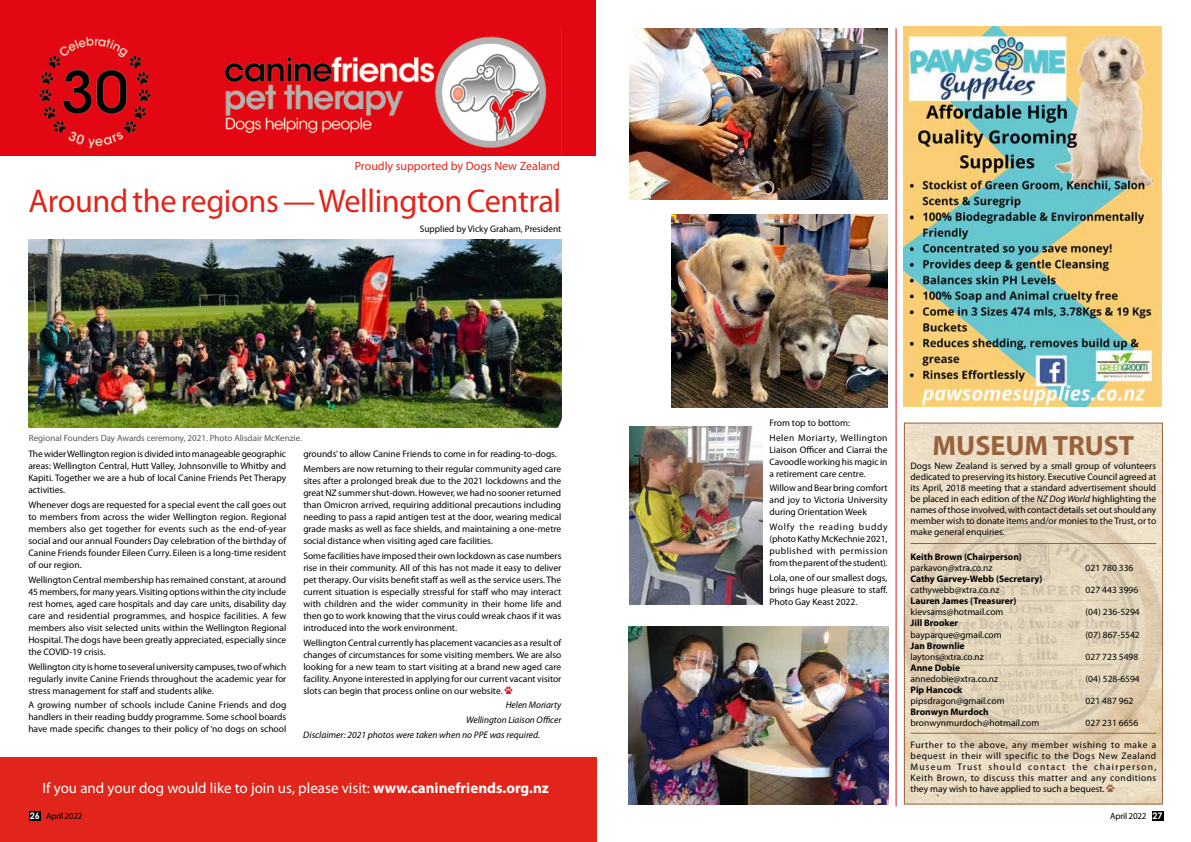
<style>
.page{position:relative;width:1191px;height:842px;background:#fff}
.page>*{position:absolute;margin:0;border:0;box-sizing:border-box;transform-origin:0 0}
.t1{font:33px "Myriad Pro";letter-spacing:-.01em;color:#e1251a}
.t2{font:700 28px "Myriad Pro";color:#98623c}
.t3{font:15px "Myriad Pro";color:#fff}
.t4{font:12px "Myriad Pro";color:#e1251a}
.t5{font:9.5px/12px "Myriad Pro";color:#000;text-align:justify}
.t6{font:700 9.5px "Myriad Pro";color:#000}
.t7{font:italic 9.5px "Myriad Pro";color:#000}
.t8{font:9.5px/14.8px "Myriad Pro";letter-spacing:.045em;color:#000}
.t9{font:9px "Myriad Pro";color:#575756}
.t10{font:9px "Myriad Pro";letter-spacing:-.025em;color:#000}
.s1{font-style:italic}
.s2{font-family:"Animal Tracks";color:#98623c}
.s3{font-family:"Animal Tracks";color:#d71c21}
.s4{font-weight:700}
.s5{font-family:"Century Gothic";font-weight:700;color:#fff}
</style>
<div class="page">
<div style="left:0;top:757px;width:596px;height:85px;background:#e1251a"></div>
<div style="left:1152px;top:811px;width:11px;height:10px;background:#000"></div>
<div style="left:29px;top:811px;width:11px;height:10px;background:#000"></div>
<div style="left:0;top:0;width:595px;height:156px;background:#e30613"></div>
<img style="left:39px;top:36px;width:508px;height:113px">
<img style="left:29px;top:240px;width:532px;height:187px">
<img style="left:628px;top:626px;width:260px;height:179px">
<img style="left:629px;top:426px;width:134px;height:178px">
<img style="left:629px;top:28px;width:258px;height:172px">
<img style="left:672px;top:215px;width:215px;height:192px">
<img style="left:906px;top:425px;width:255px;height:377px">
<img style="left:906px;top:496px;width:255px;height:274px">
<div style="left:904px;top:423px;width:259px;height:381px;border:1px solid #98623c"></div>
<hr style="left:910px;top:543px;width:246px;height:1px;background:#98623c">
<hr style="left:910px;top:733px;width:246px;height:1px;background:#98623c">
<img style="left:904px;top:26px;width:258px;height:380px">
<hr style="left:895px;top:28px;width:1px;height:778px;background:#d71c21">
<p class="t4" style="left:355px;top:159px;width:207px">Proudly supported by Dogs New Zealand</p>
<h1 class="t1" style="left:29px;top:181px;width:534px">Around the regions — Wellington Central</h1>
<p class="t5" style="left:420px;top:223px;width:143px">Supplied by Vicky Graham, President</p>
<p class="t8" style="left:769px;top:415px;width:120px">From top to bottom:<br>Helen Moriarty, Wellington</p>
<p class="t5" style="left:769px;top:443px;width:120px">Liaison Officer and Ciarrai the Cavoodle working his magic in a retirement care centre.</p>
<p class="t5" style="left:769px;top:482px;width:120px">Willow and Bear bring comfort and joy to Victoria University during Orientation Week</p>
<p class="t5" style="left:769px;top:521px;width:120px">Wolfy the reading buddy (photo Kathy McKechnie 2021, published with permission from the parent of the student).</p>
<p class="t5" style="left:769px;top:572px;width:120px">Lola, one of our smallest dogs, brings huge pleasure to staff.<br>Photo Gay Keast 2022.</p>
<p class="t9" style="left:29px;top:432px;width:274px">Regional Founders Day Awards ceremony, 2021. Photo Alisdair McKenzie.</p>
<h2 class="t2" style="left:932px;top:427px;width:203px">MUSEUM TRUST</h2>
<p class="t5" style="left:910px;top:460px;width:247px;line-height:11px">Dogs New Zealand is served by a small group of volunteers dedicated to preserving its history. Executive Council agreed at its April, 2018 meeting that a standard advertisement should be placed in each edition of the <span class="s1">NZ Dog World</span> highlighting the names of those involved, with contact details set out should any member wish to donate items and/or monies to the Trust, or to make general enquiries.</p>
<p class="t6" style="left:910px;top:550px;width:113px">Keith Brown (Chairperson)</p>
<p class="t5" style="left:910px;top:561px;width:83px">parkavon@xtra.co.nz</p>
<p class="t5" style="left:1085px;top:561px;width:49px">021 780 336</p>
<p class="t6" style="left:910px;top:572px;width:133px">Cathy Garvey-Webb (Secretary)</p>
<p class="t5" style="left:910px;top:583px;width:90px">cathywebb@xtra.co.nz</p>
<p class="t5" style="left:1085px;top:583px;width:54px">027 443 3996</p>
<p class="t6" style="left:910px;top:594px;width:107px">Lauren James (Treasurer)</p>
<p class="t5" style="left:910px;top:605px;width:94px">kievsams@hotmail.com</p>
<p class="t5" style="left:1085px;top:605px;width:56px">(04) 236-5294</p>
<p class="t6" style="left:910px;top:616px;width:49px">Jill Brooker</p>
<p class="t5" style="left:910px;top:628px;width:93px">bayparque@gmail.com</p>
<p class="t5" style="left:1085px;top:628px;width:56px">(07) 867-5542</p>
<p class="t6" style="left:910px;top:639px;width:56px">Jan Brownlie</p>
<p class="t5" style="left:910px;top:650px;width:75px">laytons@xtra.co.nz</p>
<p class="t5" style="left:1085px;top:650px;width:54px">027 723 5498</p>
<p class="t6" style="left:910px;top:661px;width:51px">Anne Dobie</p>
<p class="t5" style="left:910px;top:672px;width:89px">annedobie@xtra.co.nz</p>
<p class="t5" style="left:1085px;top:672px;width:56px">(04) 528-6594</p>
<p class="t6" style="left:910px;top:683px;width:53px">Pip Hancock</p>
<p class="t5" style="left:910px;top:695px;width:96px">pipsdragon@gmail.com</p>
<p class="t5" style="left:1085px;top:695px;width:49px">021 487 962</p>
<p class="t6" style="left:910px;top:705px;width:80px">Bronwyn Murdoch</p>
<p class="t5" style="left:910px;top:717px;width:130px">bronwynmurdoch@hotmail.com</p>
<p class="t5" style="left:1085px;top:717px;width:54px">027 231 6656</p>
<p class="t5" style="left:910px;top:739px;width:247px;line-height:11px">Further to the above, any member wishing to make a bequest in their will specific to the Dogs New Zealand Museum Trust should contact the chairperson, Keith Brown, to discuss this matter and any conditions they may wish to have applied to such a bequest. <span class="s2">U</span></p>
<p class="t5" style="left:303px;top:446px;width:259px;line-height:14.8px">grounds’ to allow Canine Friends to come in for reading-to-dogs.<br>Members are now returning to their regular community aged care</p>
<p class="t5" style="left:303px;top:474px;width:259px">sites after a prolonged break due to the 2021 lockdowns and the great NZ summer shut-down. However, we had no sooner returned than Omicron arrived, requiring additional precautions including needing to pass a rapid antigen test at the door, wearing medical grade masks as well as face shields, and maintaining a one-metre social distance when visiting aged care facilities.</p>
<p class="t5" style="left:303px;top:549px;width:260px">Some facilities have imposed their own lockdown as case numbers rise in their community. All of this has not made it easy to deliver pet therapy. Our visits benefit staff as well as the service users. The current situation is especially stressful for staff who may interact with children and the wider community in their home life and then go to work knowing that the virus could wreak chaos if it was introduced into the work environment.</p>
<p class="t5" style="left:303px;top:636px;width:259px">Wellington Central currently has placement vacancies as a result of changes of circumstances for some visiting members. We are also looking for a new team to start visiting at a brand new aged care facility. Anyone interested in applying for our current vacant visitor slots can begin that process online on our website. <span class="s3">U</span></p>
<p class="t7" style="left:506px;top:699px;width:57px">Helen Moriarty</p>
<p class="t7" style="left:466px;top:714px;width:97px">Wellington Liaison Officer</p>
<p class="t7" style="left:303px;top:729px;width:238px">Disclaimer: 2021 photos were taken when no PPE was required.</p>
<p class="t5" style="left:28px;top:448px;width:259px">The wider Wellington region is divided into manageable geographic areas: Wellington Central, Hutt Valley, Johnsonville to Whitby and Kapiti. Together we are a hub of local Canine Friends Pet Therapy activities.</p>
<p class="t5" style="left:28px;top:498px;width:259px">Whenever dogs are requested for a special event the call goes out to members from across the wider Wellington region. Regional members also get together for events such as the end-of-year social and our annual Founders Day celebration of the birthday of Canine Friends founder Eileen Curry. Eileen is a long-time resident of our region.</p>
<p class="t5" style="left:28px;top:573px;width:259px">Wellington Central membership has remained constant, at around 45 members, for many years. Visiting options within the city include rest homes, aged care hospitals and day care units, disability day care and residential programmes, and hospice facilities. A few members also visit selected units within the Wellington Regional Hospital. The dogs have been greatly appreciated, especially since the COVID-19 crisis.</p>
<p class="t5" style="left:28px;top:660px;width:259px">Wellington city is home to several university campuses, two of which regularly invite Canine Friends throughout the academic year for stress management for staff and students alike.</p>
<p class="t5" style="left:28px;top:699px;width:259px">A growing number of schools include Canine Friends and dog handlers in their reading buddy programme. Some school boards have made specific changes to their policy of ‘no dogs on school</p>
<h3 class="t3" style="left:42px;top:779px;width:508px">If you and your dog would like to join us, please visit: <span class="s4">www.caninefriends.org.nz</span></h3>
<p class="t10" style="left:30px;top:810px;width:54px"><span class="s5">26</span> April 2022</p>
<p class="t10" style="left:1110px;top:810px;width:54px">April 2022 <span class="s5">27</span></p>
</div>
